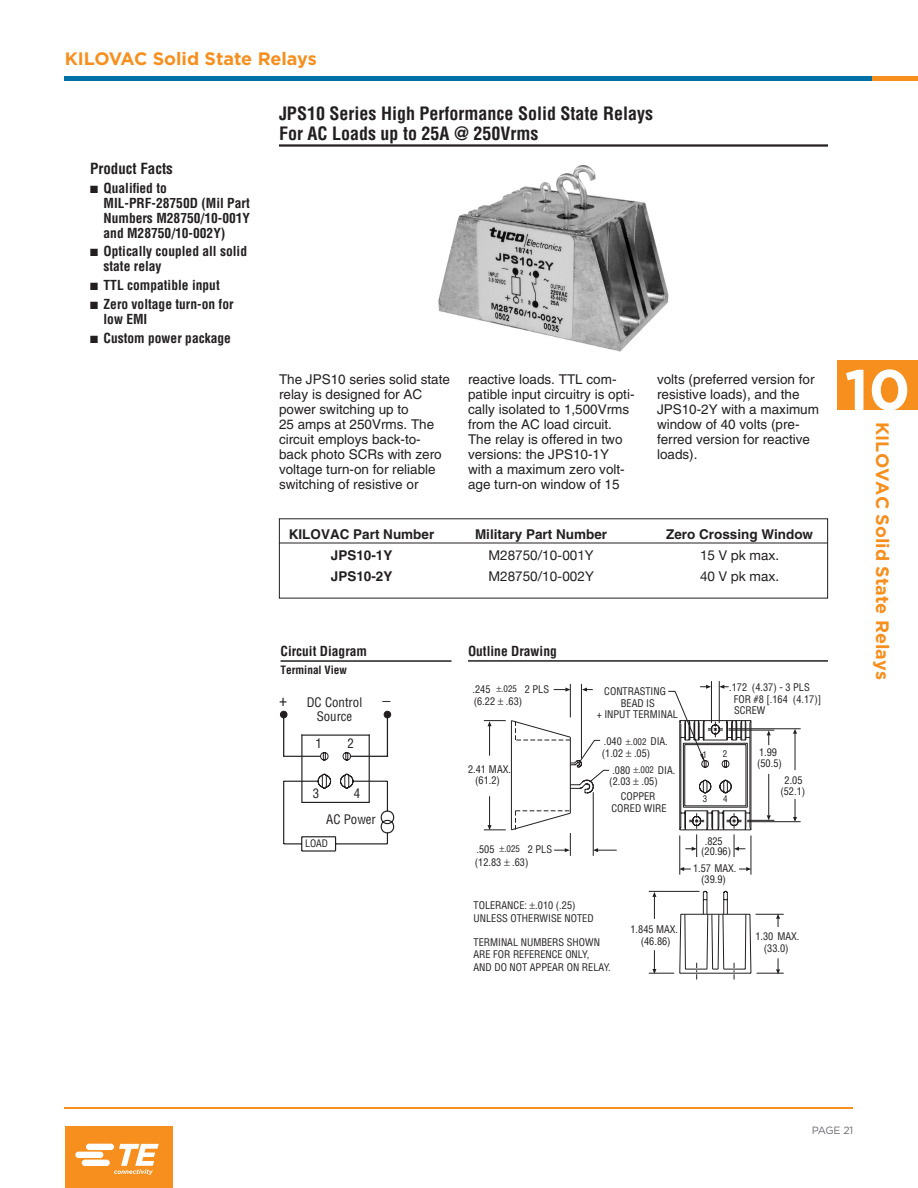
<style>
.page{position:relative;width:918px;height:1188px;background:#fff}
.page>*{position:absolute;margin:0;border:0;box-sizing:border-box;transform-origin:0 0}
.t1{font:700 57px "Gotham";color:#fff}
.t2{font:700 condensed 18px/19.5px "Helvetica";color:#231f20}
.t3{font:700 18px "Gotham";color:#f68f1e}
.t4{font:condensed 16.2px "Helvetica";color:#231f20}
.t5{font:700 condensed 15px "Helvetica";color:#231f20}
.t6{font:13.5px/15px "Helvetica";color:#231f20}
.t7{font:700 condensed 13.5px/15px "Helvetica";color:#231f20}
.t8{font:700 13.5px "Helvetica";color:#231f20}
.t9{font:13.5px "Helvetica Neue";color:#231f20}
.t10{font:condensed 12.9px/14.2px "Helvetica";color:#231f20;text-align:center}
.t11{font:700 condensed 11.25px "Helvetica";color:#231f20}
.t12{font:10.5px "Gotham";letter-spacing:-.04em;color:#696b73}
.t13{font:condensed 10.35px/11.9px "Helvetica";color:#231f20}
.t14{font:condensed 10.05px "Helvetica";color:#231f20}
.t15{font:condensed 9px "Helvetica";color:#231f20}
.s1{font-size:9px}
</style>
<div class="page">
<div style="left:837px;top:360px;width:81px;height:49px;background:#f68f1e"></div>
<hr style="left:65px;top:1107px;width:788px;height:1px;background:#f68f1e">
<div style="left:871px;top:76px;width:47px;height:5px;background:#f68f1e"></div>
<div style="left:65px;top:76px;width:807px;height:5px;background:#0071a7"></div>
<div style="left:65px;top:1126px;width:108px;height:62px;background:#f68f1e"></div>
<svg style="left:75px;top:1144px;width:84px;height:31px"></svg>
<hr style="left:279px;top:144px;width:549px;height:3px;background:#231f20">
<img style="left:438px;top:165px;width:231px;height:187px">
<hr style="left:279px;top:543px;width:549px;height:1px;background:#231f20">
<div style="left:384px;top:711px;width:7px;height:7px;background:#231f20;border-radius:50%"></div>
<div style="left:384px;top:711px;width:7px;height:7px;border:1px solid #231f20;border-radius:50%"></div>
<div style="left:280px;top:711px;width:7px;height:7px;background:#231f20;border-radius:50%"></div>
<div style="left:280px;top:711px;width:7px;height:7px;border:1px solid #231f20;border-radius:50%"></div>
<hr style="left:283px;top:712px;width:1px;height:44px;background:#231f20">
<hr style="left:387px;top:716px;width:1px;height:40px;background:#231f20">
<svg style="left:283px;top:752px;width:112px;height:100px"></svg>
<hr style="left:301px;top:735px;width:1px;height:67px;background:#231f20">
<hr style="left:302px;top:802px;width:67px;height:1px;background:#231f20">
<hr style="left:369px;top:735px;width:1px;height:67px;background:#231f20">
<hr style="left:302px;top:735px;width:67px;height:1px;background:#231f20">
<hr style="left:581px;top:684px;width:1px;height:74px;background:#231f20">
<hr style="left:570px;top:684px;width:1px;height:33px;background:#231f20">
<hr style="left:728px;top:729px;width:73px;height:1px;background:#231f20">
<svg style="left:793px;top:799px;width:4px;height:22px"></svg>
<hr style="left:795px;top:733px;width:1px;height:37px;background:#231f20">
<svg style="left:793px;top:729px;width:4px;height:5px"></svg>
<hr style="left:747px;top:821px;width:54px;height:1px;background:#231f20">
<hr style="left:719px;top:681px;width:1px;height:42px;background:#231f20">
<hr style="left:711px;top:681px;width:1px;height:42px;background:#231f20">
<hr style="left:468px;top:660px;width:360px;height:2px;background:#231f20">
<hr style="left:280px;top:660px;width:172px;height:2px;background:#231f20">
<svg style="left:484px;top:685px;width:300px;height:295px"></svg>
<h2 class="t3" style="left:65px;top:48px;width:253px">KILOVAC Solid State Relays</h2>
<h2 class="t2" style="left:279px;top:104px;width:376px">JPS10 Series High Performance Solid State Relays<br>For AC Loads up to 25A @ 250Vrms</h2>
<p class="t5" style="left:90px;top:159px;width:84px">Product Facts</p>
<p class="t7" style="left:104px;top:180px;width:148px;text-indent:-14px">■ Qualified to<br>MIL-PRF-28750D (Mil Part<br>Numbers M28750/10-001Y and M28750/10-002Y)</p>
<p class="t7" style="left:104px;top:244px;width:145px;text-indent:-14px">■ Optically coupled all solid state relay</p>
<p class="t7" style="left:90px;top:278px;width:131px">■ TTL compatible input</p>
<p class="t7" style="left:104px;top:296px;width:132px;text-indent:-14px">■ Zero voltage turn-on for low EMI</p>
<p class="t7" style="left:90px;top:330px;width:142px">■ Custom power package</p>
<p class="t6" style="left:279px;top:372px;width:172px">The JPS10 series solid state relay is designed for AC power switching up to<br>25 amps at 250Vrms. The circuit employs back-to&shy;back photo SCRs with zero voltage turn-on for reliable switching of resistive or</p>
<p class="t6" style="left:468px;top:372px;width:168px">reactive loads. TTL com&shy;patible input circuitry is opti&shy;cally isolated to 1,500Vrms from the AC load circuit.<br>The relay is offered in two versions: the JPS10-1Y with a maximum zero volt&shy;age turn-on window of 15</p>
<p class="t6" style="left:657px;top:372px;width:164px">volts (preferred version for resistive loads), and the<br>JPS10-2Y with a maximum window of 40 volts (pre&shy;ferred version for reactive loads).</p>
<p class="t8" style="left:289px;top:526px;width:147px">KILOVAC Part Number</p>
<p class="t8" style="left:475px;top:526px;width:134px">Military Part Number</p>
<p class="t8" style="left:666px;top:526px;width:149px">Zero Crossing Window</p>
<p class="t8" style="left:331px;top:547px;width:63px">JPS10-1Y</p>
<p class="t9" style="left:488px;top:545px;width:107px">M28750/10-001Y</p>
<p class="t9" style="left:700px;top:545px;width:81px">15 V pk max.</p>
<p class="t8" style="left:331px;top:568px;width:63px">JPS10-2Y</p>
<p class="t9" style="left:488px;top:566px;width:107px">M28750/10-002Y</p>
<p class="t9" style="left:700px;top:566px;width:81px">40 V pk max.</p>
<p class="t7" style="left:280px;top:643px;width:88px">Circuit Diagram</p>
<p class="t7" style="left:468px;top:643px;width:90px">Outline Drawing</p>
<p class="t11" style="left:280px;top:663px;width:68px">Terminal View</p>
<p class="t13" style="left:473px;top:683px;width:78px">.245 <span class="s1">.025</span> 2 PLS</p>
<p class="t10" style="left:307px;top:695px;width:57px">DC Control<br>Source</p>
<p class="t4" style="left:279px;top:690px;width:10px">+</p>
<p class="t4" style="left:383px;top:684px;width:10px">_</p>
<p class="t10" style="left:316px;top:736px;width:8px">1</p>
<p class="t10" style="left:348px;top:736px;width:8px">2</p>
<p class="t10" style="left:313px;top:786px;width:8px">3</p>
<p class="t10" style="left:354px;top:786px;width:8px">4</p>
<p class="t13" style="left:474px;top:695px;width:50px">(6.22 .63)</p>
<p class="t13" style="left:468px;top:763px;width:45px">2.41 MAX.</p>
<p class="t13" style="left:475px;top:774px;width:26px">(61.2)</p>
<p class="t10" style="left:326px;top:812px;width:51px">AC Power</p>
<p class="t14" style="left:305px;top:837px;width:25px">LOAD</p>
<p class="t13" style="left:477px;top:843px;width:77px">.505 <span class="s1">.025</span> 2 PLS</p>
<p class="t13" style="left:475px;top:856px;width:55px">(12.83 .63)</p>
<p class="t13" style="left:597px;top:685px;width:83px;text-align:center">CONTRASTING<br>BEAD IS<br>+ INPUT TERMINAL</p>
<p class="t13" style="left:604px;top:736px;width:65px">.040 <span class="s1">.002</span> DIA.</p>
<p class="t13" style="left:612px;top:764px;width:65px">.080 <span class="s1">.002</span> DIA.</p>
<p class="t13" style="left:602px;top:747px;width:50px">(1.02 .05)</p>
<p class="t13" style="left:609px;top:775px;width:50px">(2.03 .05)</p>
<p class="t13" style="left:612px;top:791px;width:57px;text-align:center">COPPER<br>CORED WIRE</p>
<p class="t13" style="left:474px;top:899px;width:122px;line-height:12.9px">TOLERANCE: .010 (.25)<br>UNLESS OTHERWISE NOTED</p>
<p class="t13" style="left:474px;top:935px;width:139px;line-height:12.9px">TERMINAL NUMBERS SHOWN<br>ARE FOR REFERENCE ONLY,<br>AND DO NOT APPEAR ON RELAY.</p>
<p class="t13" style="left:630px;top:923px;width:49px">1.845 MAX.</p>
<p class="t13" style="left:641px;top:935px;width:32px">(46.86)</p>
<p class="t13" style="left:729px;top:681px;width:82px">.172 (4.37) - 3 PLS</p>
<p class="t13" style="left:734px;top:694px;width:89px;line-height:10.8px">FOR #8 [.164 (4.17)]<br>SCREW</p>
<p class="t15" style="left:703px;top:749px;width:6px">1</p>
<p class="t15" style="left:723px;top:748px;width:6px">2</p>
<p class="t15" style="left:703px;top:794px;width:6px">3</p>
<p class="t15" style="left:723px;top:793px;width:6px">4</p>
<p class="t13" style="left:705px;top:835px;width:20px">.825</p>
<p class="t13" style="left:701px;top:845px;width:32px">(20.96)</p>
<p class="t13" style="left:701px;top:873px;width:26px">(39.9)</p>
<p class="t13" style="left:693px;top:862px;width:45px">1.57 MAX.</p>
<p class="t13" style="left:759px;top:746px;width:20px">1.99</p>
<p class="t13" style="left:757px;top:758px;width:26px">(50.5)</p>
<p class="t13" style="left:785px;top:774px;width:20px">2.05</p>
<p class="t13" style="left:780px;top:785px;width:26px">(52.1)</p>
<p class="t13" style="left:755px;top:930px;width:46px">1.30 MAX.</p>
<p class="t13" style="left:764px;top:942px;width:26px">(33.0)</p>
<h1 class="t1" style="left:845px;top:357px;width:67px">10</h1>
<h2 class="t3" style="left:893px;top:422px;width:259px;rotate:90deg">KILOVAC Solid State Relays</h2>
<p class="t12" style="left:812px;top:1124px;width:43px">PAGE 21</p>
</div>
